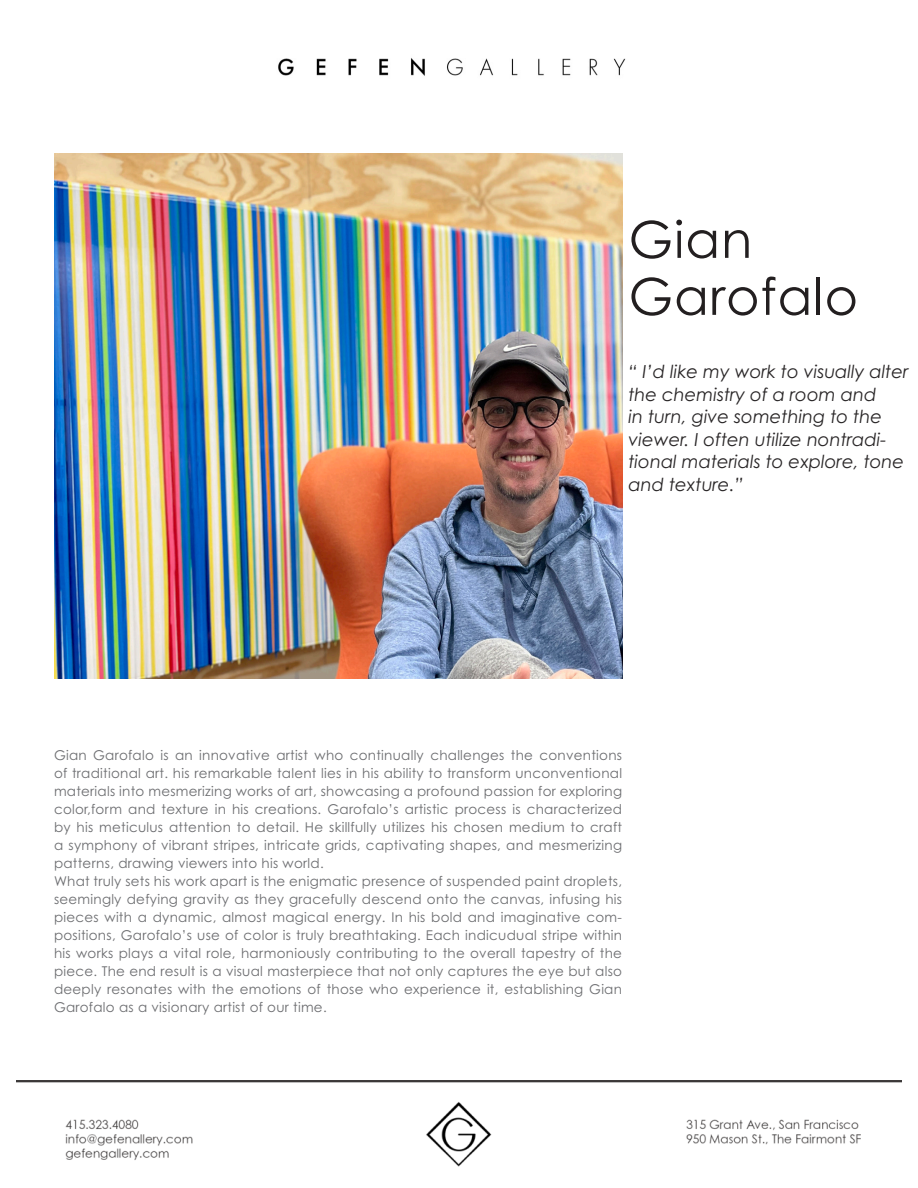
<style>
.page{position:relative;width:918px;height:1188px;background:#fff}
.page>*{position:absolute;margin:0;border:0;box-sizing:border-box;transform-origin:0 0}
.t1{font:51px "Century Gothic Pro";letter-spacing:.02em;color:#231f20}
.t2{font:italic 18px/22.5px "Century Gothic Pro";color:#282526}
.t3{font:13.5px/18px "Century Gothic Pro";letter-spacing:.02em;color:#6c6d70;text-align:justify}
</style>
<div class="page">
<img style="left:16px;top:1080px;width:886px;height:87px">
<img style="left:278px;top:58px;width:348px;height:18px">
<img style="left:54px;top:153px;width:568px;height:525px">
<p class="t1" style="left:629px;top:208px;width:125px">Gian</p>
<p class="t1" style="left:629px;top:265px;width:231px">Garofalo</p>
<p class="t2" style="left:629px;top:360px;width:281px">“ I’d like my work to visually alter the chemistry of a room and<br>in turn, give something to the viewer. I often utilize nontradi&shy;tional materials to explore, tone and texture.”</p>
<p class="t3" style="left:54px;top:746px;width:570px">Gian Garofalo is an innovative artist who continually challenges the conventions of traditional art. his remarkable talent lies in his ability to transform unconventional materials into mesmerizing works of art, showcasing a profound passion for exploring color,form and texture in his creations. Garofalo’s artistic process is characterized by his meticulus attention to detail. He skillfully utilizes his chosen medium to craft a symphony of vibrant stripes, intricate grids, captivating shapes, and mesmerizing patterns, drawing viewers into his world.</p>
<p class="t3" style="left:54px;top:872px;width:570px">What truly sets his work apart is the enigmatic presence of suspended paint droplets, seemingly defying gravity as they gracefully descend onto the canvas, infusing his pieces with a dynamic, almost magical energy. In his bold and imaginative com&shy;positions, Garofalo’s use of color is truly breathtaking. Each indicudual stripe within his works plays a vital role, harmoniously contributing to the overall tapestry of the piece. The end result is a visual masterpiece that not only captures the eye but also deeply resonates with the emotions of those who experience it, establishing Gian Garofalo as a visionary artist of our time.</p>
</div>
